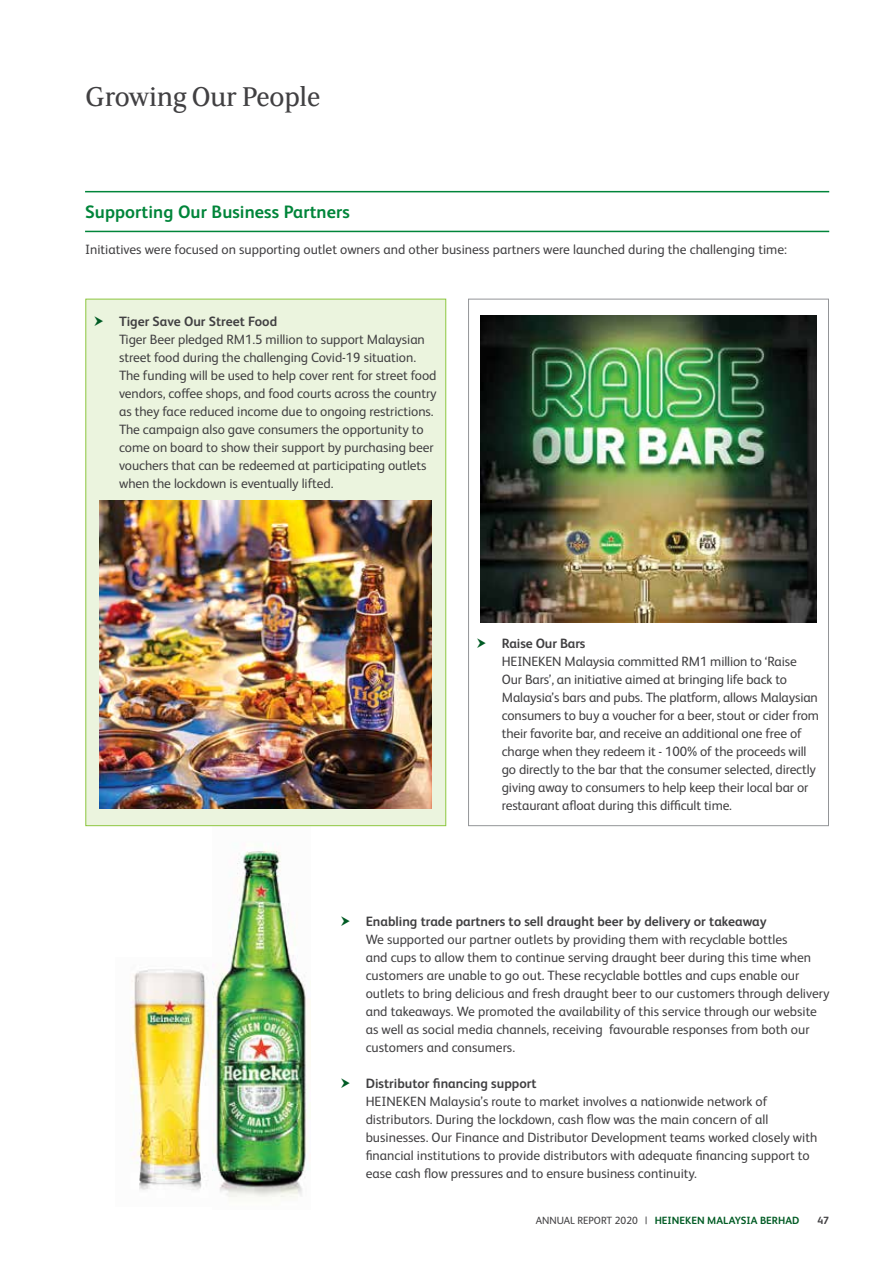
<style>
.page{position:relative;width:893px;height:1263px;background:#fff}
.page>*{position:absolute;margin:0;border:0;box-sizing:border-box;transform-origin:0 0}
.t1{font:30px "HEINEKEN Curve";letter-spacing:-.01em;color:#414042}
.t2{font:700 18px "HEINEKEN Core";letter-spacing:.005em;color:#00853a}
.t3{font:13.5px/18px "HEINEKEN Core";letter-spacing:-.005em;color:#414042}
.t4{font:700 13.5px "HEINEKEN Core";color:#414042}
.t5{font:700 10.5px "HEINEKEN Core";color:#005b24}
.t6{font:700 10.5px "HEINEKEN Core";color:#414042}
.s1{font-weight:400;color:#414042}
</style>
<div class="page">
<img style="left:130px;top:969px;width:83px;height:221px">
<img style="left:213px;top:826px;width:97px;height:371px">
<div style="left:86px;top:299px;width:360px;height:527px;background:#ebf4de;border:1px solid #8dc63f"></div>
<img style="left:100px;top:501px;width:332px;height:307px">
<hr style="left:85px;top:191px;width:744px;height:1px;background:#00853a">
<hr style="left:85px;top:231px;width:744px;height:1px;background:#00853a">
<img style="left:481px;top:315px;width:335px;height:308px">
<h1 class="t1" style="left:85px;top:77px;width:237px">Growing Our People</h1>
<h2 class="t2" style="left:85px;top:199px;width:266px">Supporting Our Business Partners</h2>
<p class="t3" style="left:85px;top:239px;width:703px">Initiatives were focused on supporting outlet owners and other business partners were launched during the challenging time:</p>
<p class="t4" style="left:119px;top:312px;width:160px">Tiger Save Our Street Food</p>
<p class="t3" style="left:119px;top:329px;width:319px">Tiger Beer pledged RM1.5 million to support Malaysian street food during the challenging Covid-19 situation.<br>The funding will be used to help cover rent for street food vendors, coffee shops, and food courts across the country as they face reduced income due to ongoing restrictions.<br>The campaign also gave consumers the opportunity to come on board to show their support by purchasing beer vouchers that can be redeemed at participating outlets when the lockdown is eventually lifted.</p>
<p class="t4" style="left:502px;top:634px;width:85px">Raise Our Bars</p>
<p class="t3" style="left:502px;top:651px;width:319px">HEINEKEN Malaysia committed RM1 million to ‘Raise Our Bars’, an initiative aimed at bringing life back to Malaysia’s bars and pubs. The platform, allows Malaysian consumers to buy a voucher for a beer, stout or cider from their favorite bar, and receive an additional one free of charge when they redeem it - 100% of the proceeds will go directly to the bar that the consumer selected, directly giving away to consumers to help keep their local bar or restaurant afloat during this difficult time.</p>
<p class="t4" style="left:366px;top:912px;width:403px">Enabling trade partners to sell draught beer by delivery or takeaway</p>
<p class="t3" style="left:366px;top:929px;width:465px">We supported our partner outlets by providing them with recyclable bottles<br>and cups to allow them to continue serving draught beer during this time when customers are unable to go out. These recyclable bottles and cups enable our outlets to bring delicious and fresh draught beer to our customers through delivery and takeaways. We promoted the availability of this service through our website as well as social media channels, receiving favourable responses from both our customers and consumers.</p>
<p class="t4" style="left:366px;top:1074px;width:172px">Distributor financing support</p>
<p class="t3" style="left:366px;top:1091px;width:453px">HEINEKEN Malaysia’s route to market involves a nationwide network of distributors. During the lockdown, cash flow was the main concern of all businesses. Our Finance and Distributor Development teams worked closely with financial institutions to provide distributors with adequate financing support to ease cash flow pressures and to ensure business continuity.</p>
<p class="t5" style="left:536px;top:1213px;width:265px"><span class="s1">ANNUAL REPORT 2020 |</span> HEINEKEN MALAYSIA BERHAD</p>
<p class="t6" style="left:817px;top:1213px;width:13px">47</p>
</div>
